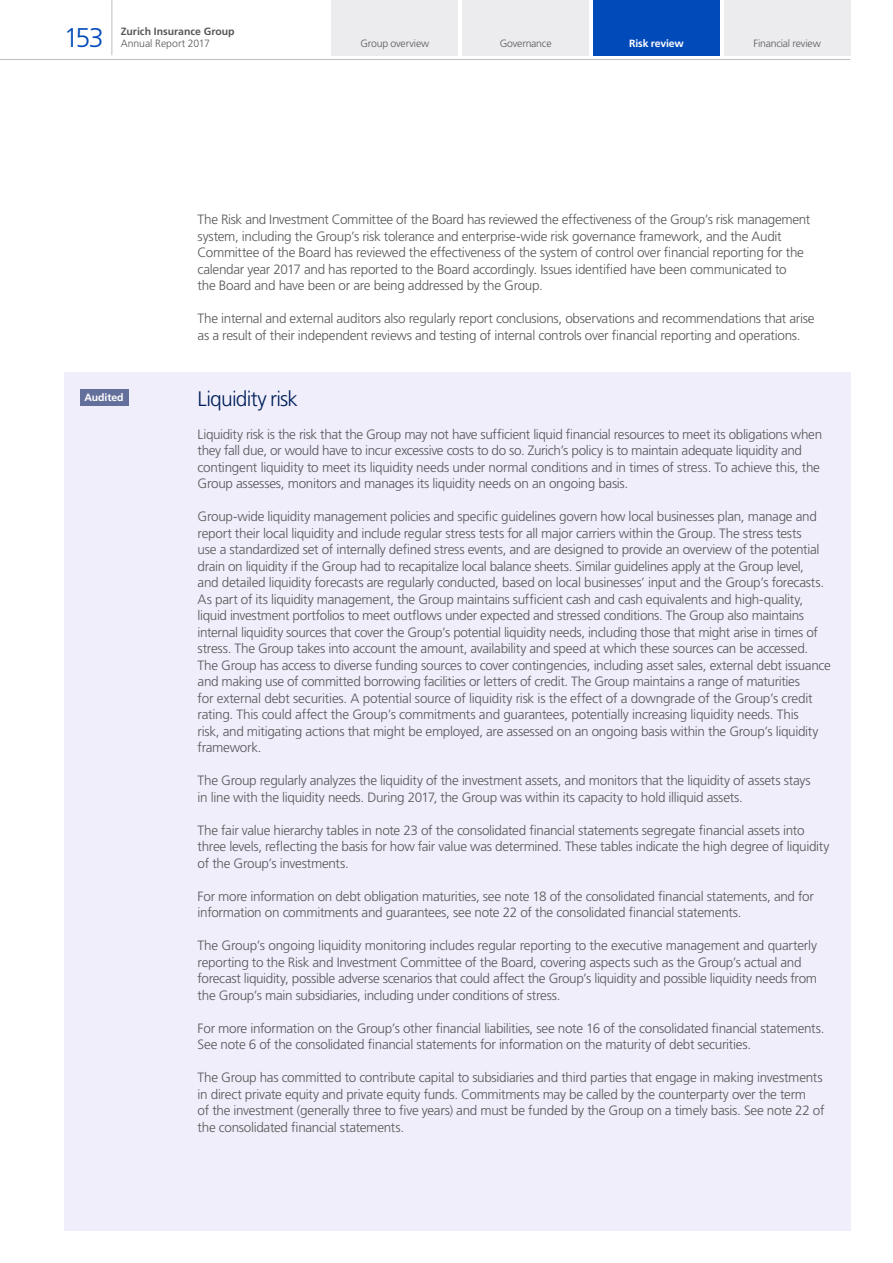
<style>
.page{position:relative;width:893px;height:1263px;background:#fff}
.page>*{position:absolute;margin:0;border:0;box-sizing:border-box;transform-origin:0 0}
.t1{font:300 27px "Frutiger LT Std";color:#004aba}
.t2{font:300 21px "Frutiger LT Std";letter-spacing:-.035em;color:#00205b}
.t3{font:300 13.5px/16.5px "Frutiger LT Std";letter-spacing:-.025em;color:#57585a}
.t4{font:300 10.5px "Frutiger LT Std";letter-spacing:-.02em;color:#57585a}
.t5{font:700 10.5px "Frutiger LT Std";color:#57585a}
.t6{font:700 10.5px "Frutiger LT Std";letter-spacing:-.01em;color:#fff}
</style>
<div class="page">
<hr style="left:0;top:59px;width:850px;height:1px;background:#bcbdc0">
<hr style="left:112px;top:0;width:1px;height:55px;background:#bcbdc0">
<div style="left:64px;top:373px;width:786px;height:858px;background:#f0eefa"></div>
<div style="left:332px;top:0;width:126px;height:55px;background:#ececee"></div>
<div style="left:462px;top:0;width:127px;height:55px;background:#ececee"></div>
<div style="left:593px;top:0;width:127px;height:55px;background:#004aba"></div>
<div style="left:724px;top:0;width:126px;height:55px;background:#ececee"></div>
<div style="left:80px;top:389px;width:48px;height:17px;background:#63709b"></div>
<p class="t5" style="left:121px;top:25px;width:115px">Zurich Insurance Group</p>
<h1 class="t1" style="left:64px;top:22px;width:42px">153</h1>
<p class="t4" style="left:121px;top:37px;width:91px">Annual Report 2017</p>
<p class="t4" style="left:361px;top:37px;width:70px">Group overview</p>
<p class="t4" style="left:500px;top:37px;width:53px">Governance</p>
<p class="t6" style="left:629px;top:37px;width:56px">Risk review</p>
<p class="t4" style="left:754px;top:37px;width:69px">Financial review</p>
<p class="t6" style="left:85px;top:391px;width:41px">Audited</p>
<p class="t3" style="left:198px;top:211px;width:614px">The Risk and Investment Committee of the Board has reviewed the effectiveness of the Group’s risk management system, including the Group’s risk tolerance and enterprise-wide risk governance framework, and the Audit Committee of the Board has reviewed the effectiveness of the system of control over financial reporting for the calendar year 2017 and has reported to the Board accordingly. Issues identified have been communicated to<br>the Board and have been or are being addressed by the Group.</p>
<p class="t3" style="left:198px;top:310px;width:618px">The internal and external auditors also regularly report conclusions, observations and recommendations that arise as a result of their independent reviews and testing of internal controls over financial reporting and operations.</p>
<h2 class="t2" style="left:198px;top:386px;width:102px">Liquidity risk</h2>
<p class="t3" style="left:198px;top:426px;width:626px">Liquidity risk is the risk that the Group may not have sufficient liquid financial resources to meet its obligations when they fall due, or would have to incur excessive costs to do so. Zurich’s policy is to maintain adequate liquidity and contingent liquidity to meet its liquidity needs under normal conditions and in times of stress. To achieve this, the Group assesses, monitors and manages its liquidity needs on an ongoing basis.</p>
<p class="t3" style="left:198px;top:508px;width:635px">Group-wide liquidity management policies and specific guidelines govern how local businesses plan, manage and report their local liquidity and include regular stress tests for all major carriers within the Group. The stress tests<br>use a standardized set of internally defined stress events, and are designed to provide an overview of the potential drain on liquidity if the Group had to recapitalize local balance sheets. Similar guidelines apply at the Group level,<br>and detailed liquidity forecasts are regularly conducted, based on local businesses’ input and the Group’s forecasts.<br>As part of its liquidity management, the Group maintains sufficient cash and cash equivalents and high-quality, liquid investment portfolios to meet outflows under expected and stressed conditions. The Group also maintains internal liquidity sources that cover the Group’s potential liquidity needs, including those that might arise in times of stress. The Group takes into account the amount, availability and speed at which these sources can be accessed.<br>The Group has access to diverse funding sources to cover contingencies, including asset sales, external debt issuance and making use of committed borrowing facilities or letters of credit. The Group maintains a range of maturities<br>for external debt securities. A potential source of liquidity risk is the effect of a downgrade of the Group’s credit rating. This could affect the Group’s commitments and guarantees, potentially increasing liquidity needs. This<br>risk, and mitigating actions that might be employed, are assessed on an ongoing basis within the Group’s liquidity framework.</p>
<p class="t3" style="left:198px;top:772px;width:614px">The Group regularly analyzes the liquidity of the investment assets, and monitors that the liquidity of assets stays in line with the liquidity needs. During 2017, the Group was within its capacity to hold illiquid assets.</p>
<p class="t3" style="left:198px;top:822px;width:633px">The fair value hierarchy tables in note 23 of the consolidated financial statements segregate financial assets into three levels, reflecting the basis for how fair value was determined. These tables indicate the high degree of liquidity of the Group’s investments.</p>
<p class="t3" style="left:198px;top:888px;width:618px">For more information on debt obligation maturities, see note 18 of the consolidated financial statements, and for information on commitments and guarantees, see note 22 of the consolidated financial statements.</p>
<p class="t3" style="left:198px;top:937px;width:621px">The Group’s ongoing liquidity monitoring includes regular reporting to the executive management and quarterly reporting to the Risk and Investment Committee of the Board, covering aspects such as the Group’s actual and forecast liquidity, possible adverse scenarios that could affect the Group’s liquidity and possible liquidity needs from the Group’s main subsidiaries, including under conditions of stress.</p>
<p class="t3" style="left:198px;top:1020px;width:628px">For more information on the Group’s other financial liabilities, see note 16 of the consolidated financial statements.<br>See note 6 of the consolidated financial statements for information on the maturity of debt securities.</p>
<p class="t3" style="left:198px;top:1069px;width:628px">The Group has committed to contribute capital to subsidiaries and third parties that engage in making investments in direct private equity and private equity funds. Commitments may be called by the counterparty over the term<br>of the investment (generally three to five years) and must be funded by the Group on a timely basis. See note 22 of the consolidated financial statements.</p>
</div>
